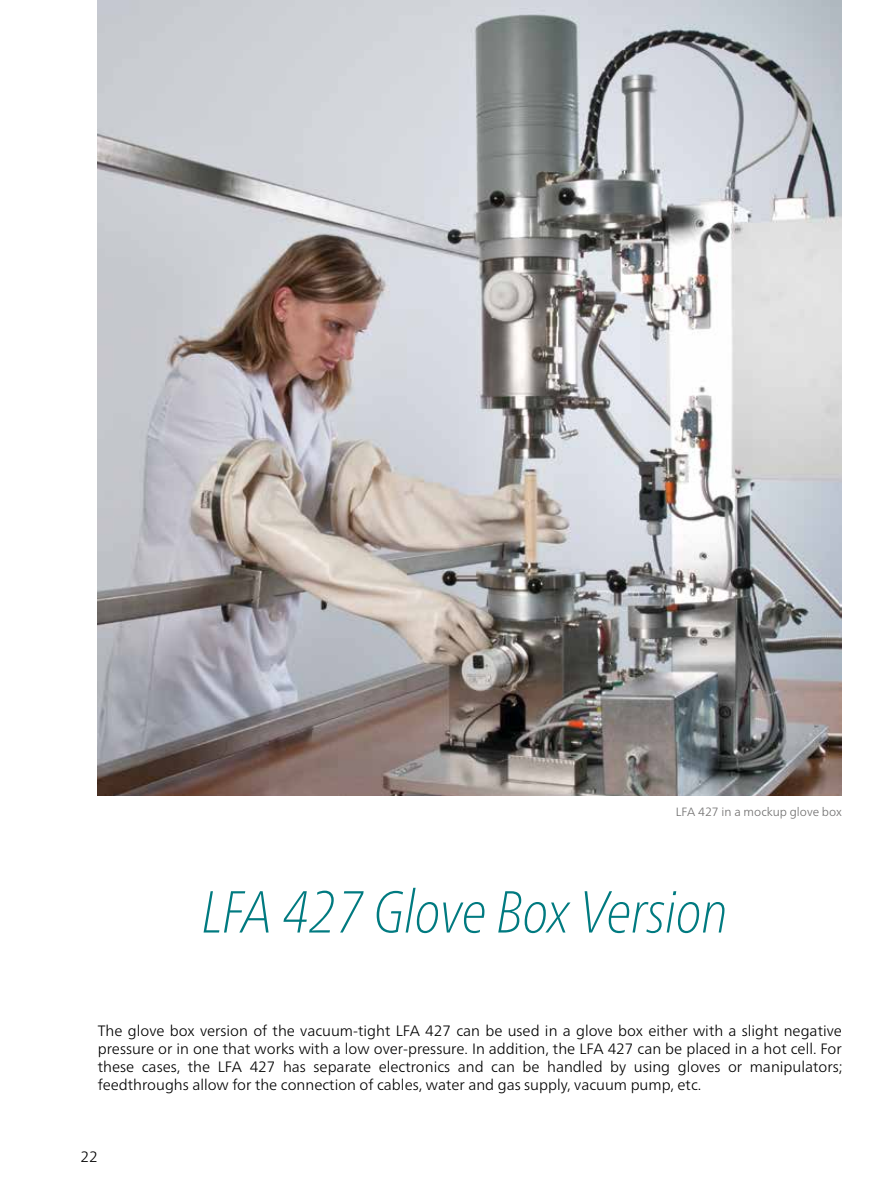
<style>
.page{position:relative;width:893px;height:1191px;background:#fff}
.page>*{position:absolute;margin:0;border:0;box-sizing:border-box;transform-origin:0 0}
.t1{font:italic 100 condensed 59.1px "Frutiger Neue LTW1 G";color:#007a80}
.t2{font:300 15px/18px "Frutiger Neue LTW1 G";color:#000;text-align:justify}
.t3{font:300 12px "Frutiger Neue LTW1 G";color:#706f6f}
</style>
<div class="page">
<img style="left:98px;top:0;width:744px;height:795px">
<p class="t3" style="left:676px;top:805px;width:168px">LFA 427 in a mockup glove box</p>
<h1 class="t1" style="left:202px;top:869px;width:527px">LFA 427 Glove Box Version</h1>
<p class="t2" style="left:98px;top:1021px;width:746px">The glove box version of the vacuum-tight LFA 427 can be used in a glove box either with a slight negative pressure or in one that works with a low over-pressure. In addition, the LFA 427 can be placed in a hot cell. For these cases, the LFA 427 has separate electronics and can be handled by using gloves or manipulators; feedthroughs allow for the connection of cables, water and gas supply, vacuum pump, etc.</p>
<p class="t2" style="left:81px;top:1147px;width:19px">22</p>
</div>
